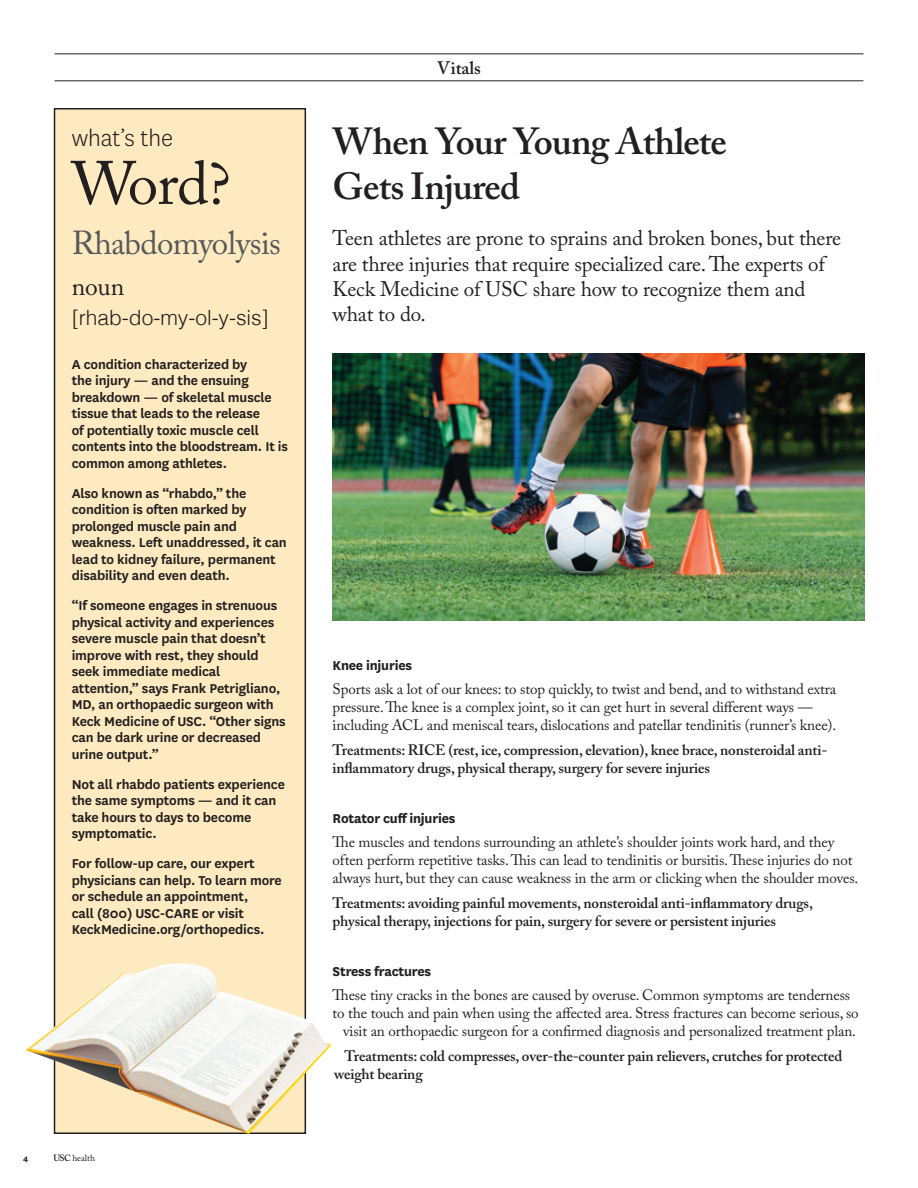
<style>
.page{position:relative;width:918px;height:1188px;background:#fff}
.page>*{position:absolute;margin:0;border:0;box-sizing:border-box;transform-origin:0 0}
.t1{font:60.75px "Adobe Caslon Pro";color:#231f20}
.t2{font:600 37.5px "Adobe Caslon Pro";letter-spacing:-.02em;color:#231f20}
.t3{font:33px "Adobe Caslon Pro";letter-spacing:-.02em;color:#57585a}
.t4{font:300 25.95px "National";color:#231f20}
.t5{font:25.5px "Adobe Caslon Pro";color:#231f20}
.t6{font:21px/25.2px "Adobe Caslon Pro";letter-spacing:-.01em;color:#231f20}
.t7{font:300 21px "Helvetica";color:#231f20}
.t8{font:600 18px "Adobe Caslon Pro";color:#231f20}
.t9{font:600 15px/16.5px "National";letter-spacing:-.01em;color:#231f20}
.t10{font:15px/18px "Adobe Caslon Pro";letter-spacing:-.01em;color:#231f20}
.t11{font:600 15px/18px "Adobe Caslon Pro";letter-spacing:-.01em;color:#231f20}
.t12{font:700 15px "National";letter-spacing:-.015em;color:#231f20}
.t13{font:9px "Adobe Caslon Pro";color:#231f20}
.t14{font:700 9px "National";color:#231f20}
.s1{font-weight:600}
</style>
<div class="page">
<hr style="left:55px;top:54px;width:808px;height:1px;background:#231f20">
<hr style="left:55px;top:81px;width:808px;height:1px;background:#231f20">
<div style="left:55px;top:109px;width:250px;height:1024px;background:#feeac0"></div>
<div style="left:54px;top:108px;width:252px;height:1026px;border:2px solid #231f20"></div>
<img style="left:26px;top:963px;width:306px;height:171px">
<img style="left:333px;top:354px;width:532px;height:267px">
<p class="t8" style="left:437px;top:57px;width:45px">Vitals</p>
<h2 class="t2" style="left:333px;top:119px;width:396px">When Your Young Athlete</h2>
<h3 class="t4" style="left:72px;top:122px;width:103px">what’s the</h3>
<h1 class="t1" style="left:72px;top:147px;width:160px">Word?</h1>
<h2 class="t2" style="left:333px;top:164px;width:189px">Gets Injured</h2>
<h3 class="t3" style="left:72px;top:224px;width:211px">Rhabdomyolysis</h3>
<h3 class="t5" style="left:72px;top:272px;width:54px">noun</h3>
<h3 class="t7" style="left:72px;top:300px;width:199px">[rhab-do-my-ol-y-sis]</h3>
<p class="t9" style="left:72px;top:355px;width:218px">A condition characterized by<br>the injury — and the ensuing breakdown — of skeletal muscle tissue that leads to the release<br>of potentially toxic muscle cell contents into the bloodstream. It is common among athletes.</p>
<p class="t9" style="left:72px;top:484px;width:217px">Also known as “rhabdo,” the condition is often marked by prolonged muscle pain and weakness. Left unaddressed, it can lead to kidney failure, permanent disability and even death.</p>
<p class="t9" style="left:72px;top:597px;width:216px">“If someone engages in strenuous physical activity and experiences severe muscle pain that doesn’t improve with rest, they should seek immediate medical attention,” says Frank Petrigliano,<br>MD, an orthopaedic surgeon with<br>Keck Medicine of USC. “Other signs can be dark urine or decreased urine output.”</p>
<p class="t9" style="left:72px;top:775px;width:215px">Not all rhabdo patients experience the same symptoms — and it can take hours to days to become symptomatic.</p>
<p class="t9" style="left:72px;top:855px;width:212px">For follow-up care, our expert physicians can help. To learn more or schedule an appointment,<br>call (800) USC-CARE or visit<br>KeckMedicine.org/orthopedics.</p>
<p class="t14" style="left:23px;top:1152px;width:7px">4</p>
<p class="t13" style="left:54px;top:1153px;width:43px"><span class="s1">USC</span> health</p>
<h3 class="t6" style="left:333px;top:226px;width:510px">Teen athletes are prone to sprains and broken bones, but there are three injuries that require specialized care. The experts of Keck Medicine of USC share how to recognize them and what to do.</h3>
<p class="t12" style="left:333px;top:655px;width:81px">Knee injuries</p>
<p class="t10" style="left:333px;top:680px;width:505px">Sports ask a lot of our knees: to stop quickly, to twist and bend, and to withstand extra pressure. The knee is a complex joint, so it can get hurt in several different ways — including ACL and meniscal tears, dislocations and patellar tendinitis (runner’s knee).</p>
<p class="t11" style="left:333px;top:741px;width:496px">Treatments: RICE (rest, ice, compression, elevation), knee brace, nonsteroidal anti&shy;inflammatory drugs, physical therapy, surgery for severe injuries</p>
<p class="t12" style="left:333px;top:808px;width:124px">Rotator cuff injuries</p>
<p class="t10" style="left:333px;top:833px;width:527px">The muscles and tendons surrounding an athlete’s shoulder joints work hard, and they often perform repetitive tasks. This can lead to tendinitis or bursitis. These injuries do not always hurt, but they can cause weakness in the arm or clicking when the shoulder moves.</p>
<p class="t11" style="left:333px;top:894px;width:482px">Treatments: avoiding painful movements, nonsteroidal anti-inflammatory drugs, physical therapy, injections for pain, surgery for severe or persistent injuries</p>
<p class="t12" style="left:333px;top:961px;width:100px">Stress fractures</p>
<p class="t10" style="left:333px;top:986px;width:528px;text-align:center">These tiny cracks in the bones are caused by overuse. Common symptoms are tenderness to the touch and pain when using the affected area. Stress fractures can become serious, so visit an orthopaedic surgeon for a confirmed diagnosis and personalized treatment plan.</p>
<p class="t11" style="left:334px;top:1047px;width:510px;text-indent:10px">Treatments: cold compresses, over-the-counter pain relievers, crutches for protected weight bearing</p>
</div>
